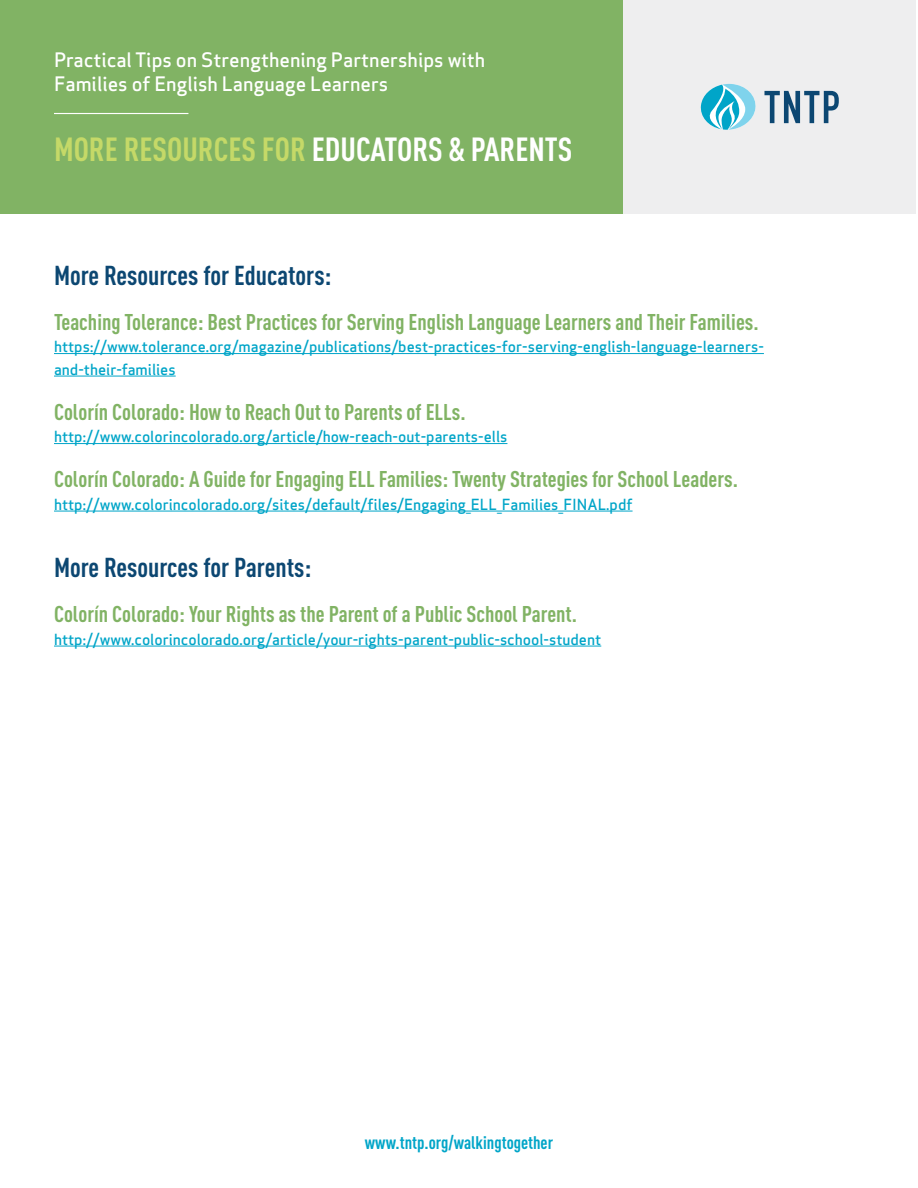
<style>
.page{position:relative;width:918px;height:1188px;background:#fff}
.page>*{position:absolute;margin:0;border:0;box-sizing:border-box;transform-origin:0 0}
.t1{font:700 33px "DIN Cond";color:#fff}
.t2{font:700 27px "DIN Cond";color:#0c4772}
.t3{font:700 22.5px "DIN Cond";color:#81b364}
.t4{font:19.5px/23.4px "Apex Sans Medium ST";color:#fff}
.t5{font:700 18px "DIN Cond";color:#00a5c8}
.t6{font:15px/22.5px "Apex Sans Medium ST";color:#00a5c8}
.s1{color:#c5d968}
</style>
<div class="page">
<div style="left:0;top:0;width:623px;height:213px;background:#81b364"></div>
<div style="left:623px;top:1px;width:293px;height:213px;background:#eeeeef"></div>
<svg style="left:700px;top:84px;width:56px;height:46px"></svg>
<svg style="left:764px;top:91px;width:75px;height:32px"></svg>
<hr style="left:54px;top:353px;width:710px;height:1px;background:#00a5c8">
<hr style="left:54px;top:376px;width:122px;height:1px;background:#00a5c8">
<hr style="left:54px;top:443px;width:453px;height:1px;background:#00a5c8">
<hr style="left:54px;top:511px;width:579px;height:1px;background:#00a5c8">
<hr style="left:54px;top:646px;width:547px;height:1px;background:#00a5c8">
<hr style="left:54px;top:113px;width:134px;height:1px;background:#fff">
<h3 class="t4" style="left:54px;top:48px;width:433px">Practical Tips on Strengthening Partnerships with<br>Families of English Language Learners</h3>
<h1 class="t1" style="left:54px;top:129px;width:520px"><span class="s1">MORE RESOURCES FOR</span> EDUCATORS &amp; PARENTS</h1>
<h2 class="t2" style="left:54px;top:259px;width:279px">More Resources for Educators:</h2>
<h3 class="t3" style="left:54px;top:308px;width:706px">Teaching Tolerance: Best Practices for Serving English Language Learners and Their Families.</h3>
<p class="t6" style="left:54px;top:335px;width:711px">https://www.tolerance.org/magazine/publications/best-practices-for-serving-english-language-learners&shy;and-their-families</p>
<h3 class="t3" style="left:54px;top:398px;width:413px">Colorín Colorado: How to Reach Out to Parents of ELLs.</h3>
<p class="t6" style="left:54px;top:425px;width:455px">http://www.colorincolorado.org/article/how-reach-out-parents-ells</p>
<h3 class="t3" style="left:54px;top:465px;width:686px">Colorín Colorado: A Guide for Engaging ELL Families: Twenty Strategies for School Leaders.</h3>
<p class="t6" style="left:54px;top:493px;width:580px">http://www.colorincolorado.org/sites/default/files/Engaging_ELL_Families_FINAL.pdf</p>
<h2 class="t2" style="left:54px;top:551px;width:259px">More Resources for Parents:</h2>
<h3 class="t3" style="left:54px;top:600px;width:525px">Colorín Colorado: Your Rights as the Parent of a Public School Parent.</h3>
<p class="t6" style="left:54px;top:628px;width:549px">http://www.colorincolorado.org/article/your-rights-parent-public-school-student</p>
<p class="t5" style="left:365px;top:1131px;width:190px">www.tntp.org/walkingtogether</p>
</div>
